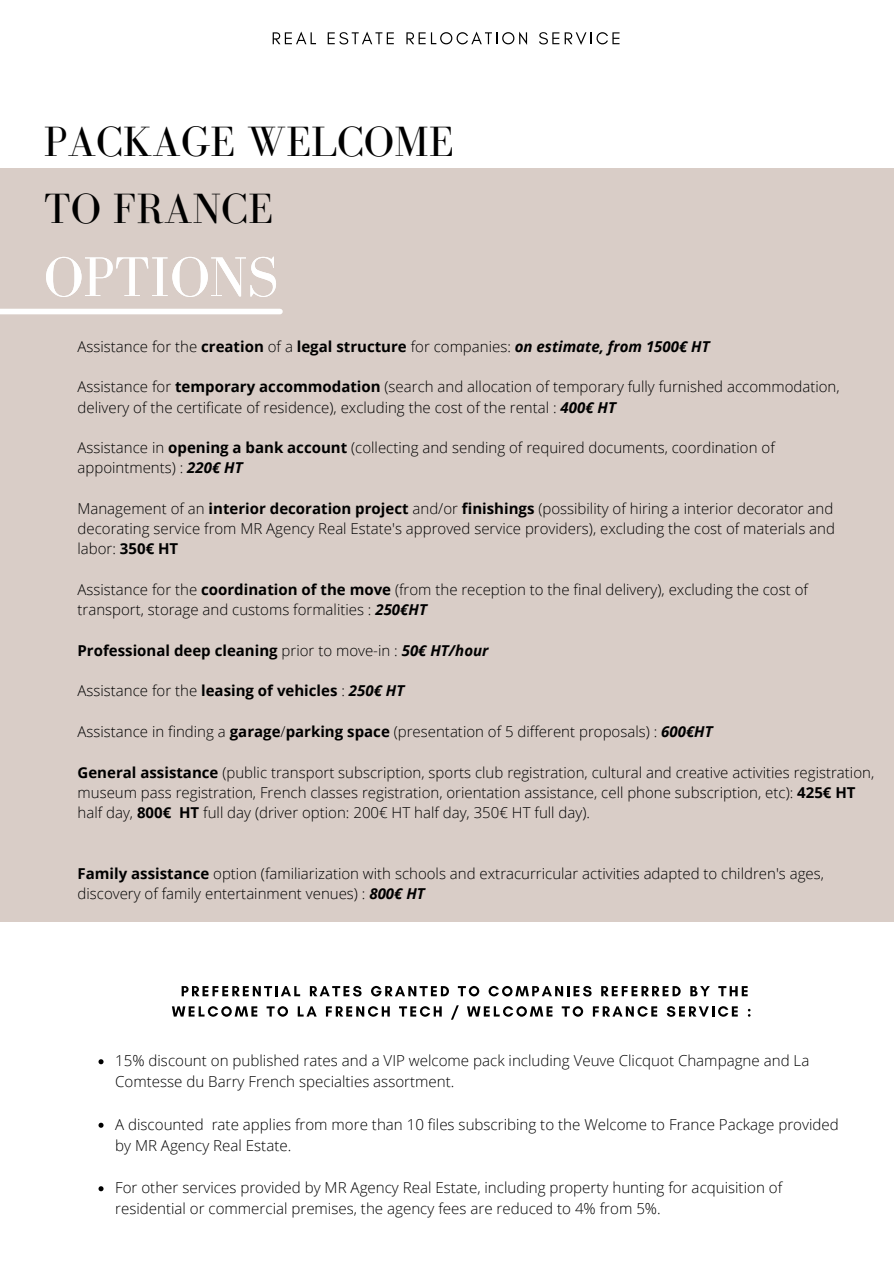
<style>
.page{position:relative;width:894px;height:1264px;background:#fff}
.page>*{position:absolute;margin:0;border:0;box-sizing:border-box;transform-origin:0 0}
.t1{font:57.15px "Bodoni FLF";color:#fff}
.t2{font:43.5px/66.8px "Bodoni FLF";color:#000}
.t3{font:300 15.15px/21.1px "Open Sans";color:#000}
.t4{font:300 15px/20.2px "Open Sans";color:#000}
.t5{font:700 15px "Open Sans";color:#000}
.s1{font-weight:700}
.s2{font-weight:700;font-style:italic}
.s3{font-weight:300}
.s4{font-style:italic}
</style>
<div class="page">
<div style="left:0;top:168px;width:893px;height:753px;background:#d9cdc7"></div>
<svg style="left:98px;top:1059px;width:5px;height:5px"></svg>
<svg style="left:98px;top:1122px;width:5px;height:5px"></svg>
<svg style="left:98px;top:1186px;width:5px;height:5px"></svg>
<div style="left:0;top:309px;width:280px;height:5px;background:#fff"></div>
<svg style="left:181px;top:986px;width:119px;height:10px"></svg>
<svg style="left:310px;top:985px;width:51px;height:11px"></svg>
<svg style="left:371px;top:985px;width:78px;height:11px"></svg>
<svg style="left:457px;top:986px;width:22px;height:10px"></svg>
<svg style="left:488px;top:985px;width:103px;height:11px"></svg>
<svg style="left:601px;top:986px;width:79px;height:10px"></svg>
<svg style="left:690px;top:986px;width:19px;height:10px"></svg>
<svg style="left:718px;top:986px;width:29px;height:10px"></svg>
<svg style="left:172px;top:1006px;width:85px;height:10px"></svg>
<svg style="left:266px;top:1006px;width:22px;height:10px"></svg>
<svg style="left:297px;top:1006px;width:19px;height:10px"></svg>
<svg style="left:326px;top:1006px;width:63px;height:10px"></svg>
<svg style="left:399px;top:1006px;width:42px;height:10px"></svg>
<svg style="left:451px;top:1005px;width:7px;height:14px"></svg>
<svg style="left:467px;top:1006px;width:85px;height:10px"></svg>
<svg style="left:561px;top:1006px;width:22px;height:10px"></svg>
<svg style="left:592px;top:1006px;width:65px;height:10px"></svg>
<svg style="left:666px;top:1006px;width:71px;height:10px"></svg>
<svg style="left:747px;top:1008px;width:3px;height:8px"></svg>
<svg style="left:272px;top:32px;width:44px;height:12px"></svg>
<svg style="left:327px;top:32px;width:67px;height:12px"></svg>
<svg style="left:406px;top:32px;width:19px;height:12px"></svg>
<svg style="left:431px;top:32px;width:96px;height:13px"></svg>
<svg style="left:539px;top:32px;width:80px;height:13px"></svg>
<h2 class="t2" style="left:44px;top:108px;width:411px">PACKAGE WELCOME<br>TO FRANCE</h2>
<h1 class="t1" style="left:44px;top:246px;width:236px">OPTIONS</h1>
<p class="t4" style="left:77px;top:336px;width:633px">Assistance for the <span class="s1">creation</span> of a <span class="s1">legal structure</span> for companies: <span class="s2">on estimate, from 1500€ HT</span></p>
<p class="t4" style="left:77px;top:376px;width:763px">Assistance for <span class="s1">temporary accommodation</span> (search and allocation of temporary fully furnished accommodation, delivery of the certificate of residence), excluding the cost of the rental : <span class="s2">400€ HT</span></p>
<p class="t4" style="left:77px;top:437px;width:698px">Assistance in <span class="s1">opening a bank account</span> (collecting and sending of required documents, coordination of appointments) : <span class="s2">220€ HT</span></p>
<p class="t4" style="left:77px;top:498px;width:758px;text-align:justify">Management of an <span class="s1">interior decoration project</span> and/or <span class="s1">finishings</span> (possibility of hiring a interior decorator and decorating service from MR Agency Real Estate's approved service providers), excluding the cost of materials and labor: <span class="s1">350€ HT</span></p>
<p class="t4" style="left:77px;top:579px;width:731px">Assistance for the <span class="s1">coordination of the move</span> (from the reception to the final delivery), excluding the cost of transport, storage and customs formalities : <span class="s2">250€HT</span></p>
<p class="t5" style="left:77px;top:639px;width:412px">Professional deep cleaning <span class="s3">prior to move-in :</span> <span class="s4">50€ HT/hour</span></p>
<p class="t4" style="left:77px;top:680px;width:328px">Assistance for the <span class="s1">leasing of vehicles</span> : <span class="s2">250€ HT</span></p>
<p class="t4" style="left:77px;top:721px;width:636px">Assistance in finding a <span class="s1">garage</span>/<span class="s1">parking space</span> (presentation of 5 different proposals) : <span class="s2">600€HT</span></p>
<p class="t4" style="left:77px;top:761px;width:798px"><span class="s1">General assistance</span> (public transport subscription, sports club registration, cultural and creative activities registration, museum pass registration, French classes registration, orientation assistance, cell phone subscription, etc): <span class="s1">425€ HT </span>half day, <span class="s1">800€ HT</span> full day (driver option: 200€ HT half day, 350€ HT full day).</p>
<p class="t4" style="left:77px;top:863px;width:747px"><span class="s1">Family assistance</span> option (familiarization with schools and extracurricular activities adapted to children's ages, discovery of family entertainment venues) : <span class="s2">800€ HT</span></p>
<p class="t3" style="left:115px;top:1049px;width:695px">15% discount on published rates and a VIP welcome pack including Veuve Clicquot Champagne and La<br>Comtesse du Barry French specialties assortment.</p>
<p class="t3" style="left:115px;top:1113px;width:725px">A discounted rate applies from more than 10 files subscribing to the Welcome to France Package provided by MR Agency Real Estate.</p>
<p class="t3" style="left:115px;top:1176px;width:668px">For other services provided by MR Agency Real Estate, including property hunting for acquisition of residential or commercial premises, the agency fees are reduced to 4% from 5%.</p>
</div>
